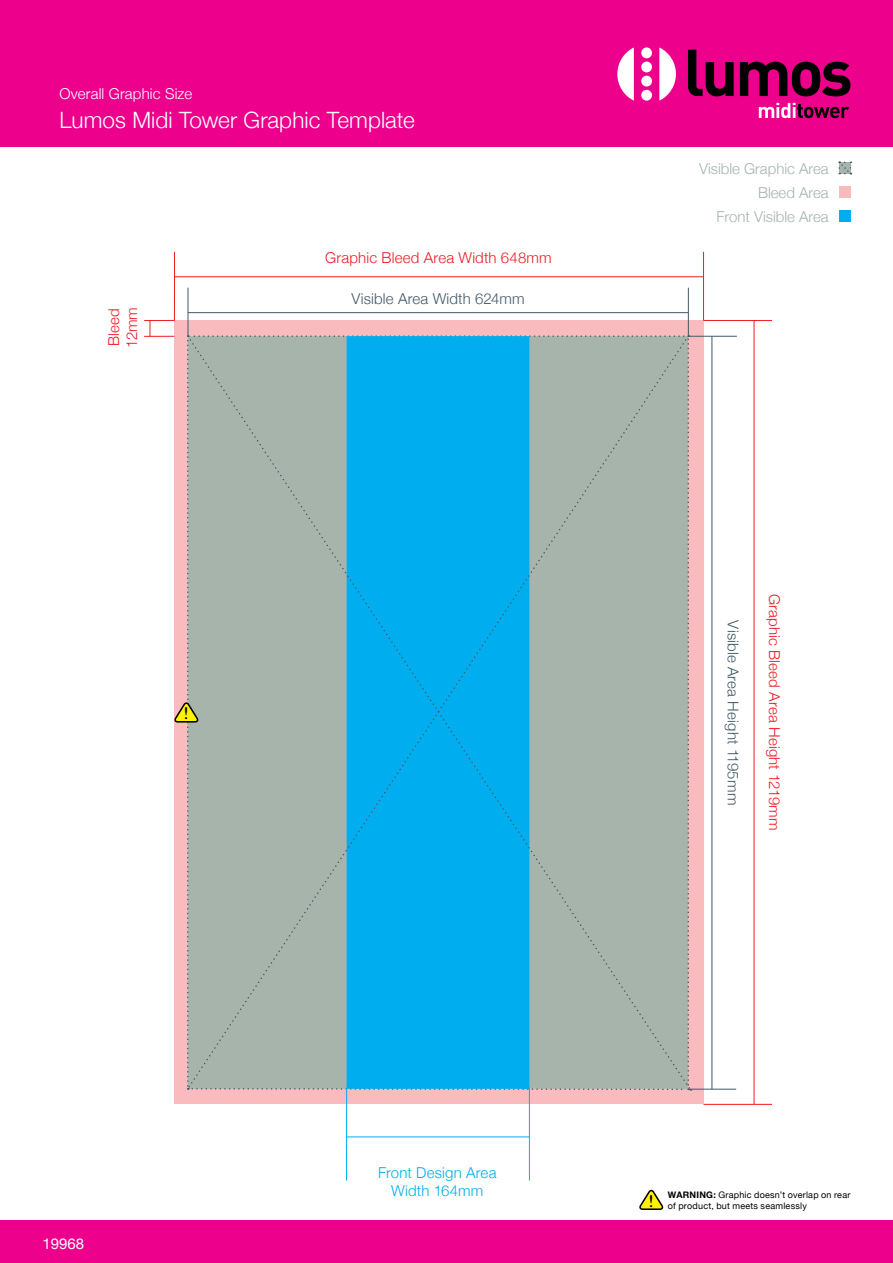
<style>
.page{position:relative;width:893px;height:1263px;background:#fff}
.page>*{position:absolute;margin:0;border:0;box-sizing:border-box;transform-origin:0 0}
.t1{font:300 22.5px "Helvetica Neue";color:#fff}
.t2{font:17.55px "Gill Sans";color:#000}
.t3{font:300 15px/18px "Helvetica Neue";letter-spacing:.015em;color:#ed1d24}
.t4{font:300 15px "Helvetica Neue";letter-spacing:.01em;color:#425968}
.t5{font:300 15px/24px "Helvetica Neue";color:#a6b4ac;text-align:right}
.t6{font:300 15px/18px "Helvetica Neue";letter-spacing:.01em;color:#00aeef;text-align:center}
.t7{font:300 15px "Helvetica Neue";letter-spacing:.01em;color:#fff}
.t8{font:15px "Helvetica Neue";color:#fff}
.t9{font:9px/10.5px "Helvetica Neue";letter-spacing:.025em;color:#000}
.s1{font-weight:700}
</style>
<div class="page">
<div style="left:175px;top:320px;width:528px;height:784px;background:#f9bbbd"></div>
<div style="left:839px;top:186px;width:11px;height:12px;background:#f9bbbd"></div>
<div style="left:839px;top:210px;width:11px;height:11px;background:#00aeef"></div>
<svg style="left:838px;top:162px;width:13px;height:12px"></svg>
<svg style="left:639px;top:1190px;width:24px;height:20px"></svg>
<svg style="left:174px;top:335px;width:517px;height:756px;background:#6eb1c3"></svg>
<hr style="left:688px;top:288px;width:1px;height:48px;background:#425968">
<hr style="left:688px;top:1089px;width:48px;height:1px;background:#425968">
<hr style="left:188px;top:288px;width:1px;height:48px;background:#425968">
<hr style="left:688px;top:336px;width:49px;height:1px;background:#425968">
<hr style="left:188px;top:312px;width:500px;height:1px;background:#425968">
<hr style="left:712px;top:336px;width:1px;height:753px;background:#425968">
<hr style="left:703px;top:252px;width:1px;height:68px;background:#ed1d24">
<hr style="left:703px;top:1104px;width:69px;height:1px;background:#ed1d24">
<hr style="left:529px;top:1087px;width:1px;height:93px;background:#00aeef">
<hr style="left:174px;top:252px;width:1px;height:68px;background:#ed1d24">
<hr style="left:703px;top:320px;width:69px;height:1px;background:#ed1d24">
<hr style="left:346px;top:1087px;width:1px;height:93px;background:#00aeef">
<hr style="left:174px;top:276px;width:529px;height:1px;background:#ed1d24">
<hr style="left:754px;top:320px;width:1px;height:784px;background:#ed1d24">
<svg style="left:150px;top:321px;width:1px;height:15px"></svg>
<hr style="left:347px;top:1137px;width:182px;height:1px;background:#00aeef">
<hr style="left:144px;top:336px;width:30px;height:1px;background:#ed1d24">
<hr style="left:144px;top:320px;width:30px;height:1px;background:#ed1d24">
<div style="left:0;top:0;width:893px;height:147px;background:#ec008c"></div>
<div style="left:0;top:1220px;width:893px;height:43px;background:#ec008c"></div>
<svg style="left:688px;top:50px;width:46px;height:46px"></svg>
<svg style="left:740px;top:62px;width:110px;height:34px"></svg>
<svg style="left:617px;top:47px;width:17px;height:54px"></svg>
<svg style="left:659px;top:47px;width:17px;height:54px"></svg>
<div style="left:641px;top:62px;width:11px;height:10px;background:#fff;border-radius:50%"></div>
<div style="left:641px;top:76px;width:11px;height:11px;background:#fff;border-radius:50%"></div>
<div style="left:641px;top:47px;width:11px;height:11px;background:#fff;border-radius:50%"></div>
<div style="left:641px;top:90px;width:11px;height:11px;background:#fff;border-radius:50%"></div>
<svg style="left:759px;top:103px;width:90px;height:15px"></svg>
<h3 class="t7" style="left:60px;top:82px;width:134px">Overall Graphic Size</h3>
<h1 class="t1" style="left:60px;top:102px;width:357px">Lumos Midi Tower Graphic Template</h1>
<h3 class="t3" style="left:325px;top:247px;width:228px">Graphic Bleed Area Width 648mm</h3>
<h3 class="t3" style="left:104px;top:348px;width:42px;rotate:-90deg">Bleed<br>12mm</h3>
<h2 class="t2" style="left:184px;top:703px;width:6px">!</h2>
<h3 class="t4" style="left:352px;top:287px;width:174px">Visible Area Width 624mm</h3>
<h3 class="t5" style="left:699px;top:155px;width:131px">Visible Graphic Area<br>Bleed Area<br>Front Visible Area</h3>
<h3 class="t4" style="left:745px;top:620px;width:186px;rotate:90deg">Visible Area Height 1195mm</h3>
<h3 class="t3" style="left:784px;top:593px;width:238px;rotate:90deg">Graphic Bleed Area Height 1219mm</h3>
<h3 class="t8" style="left:43px;top:1233px;width:43px">19968</h3>
<h3 class="t6" style="left:378px;top:1163px;width:120px">Front Design Area<br>Width 164mm</h3>
<p class="t9" style="left:649px;top:1190px;width:203px;text-indent:19px"><span class="s1">WARNING:</span> Graphic doesn’t overlap on rear <sup>!</sup> of product, but meets seamlessly</p>
</div>
